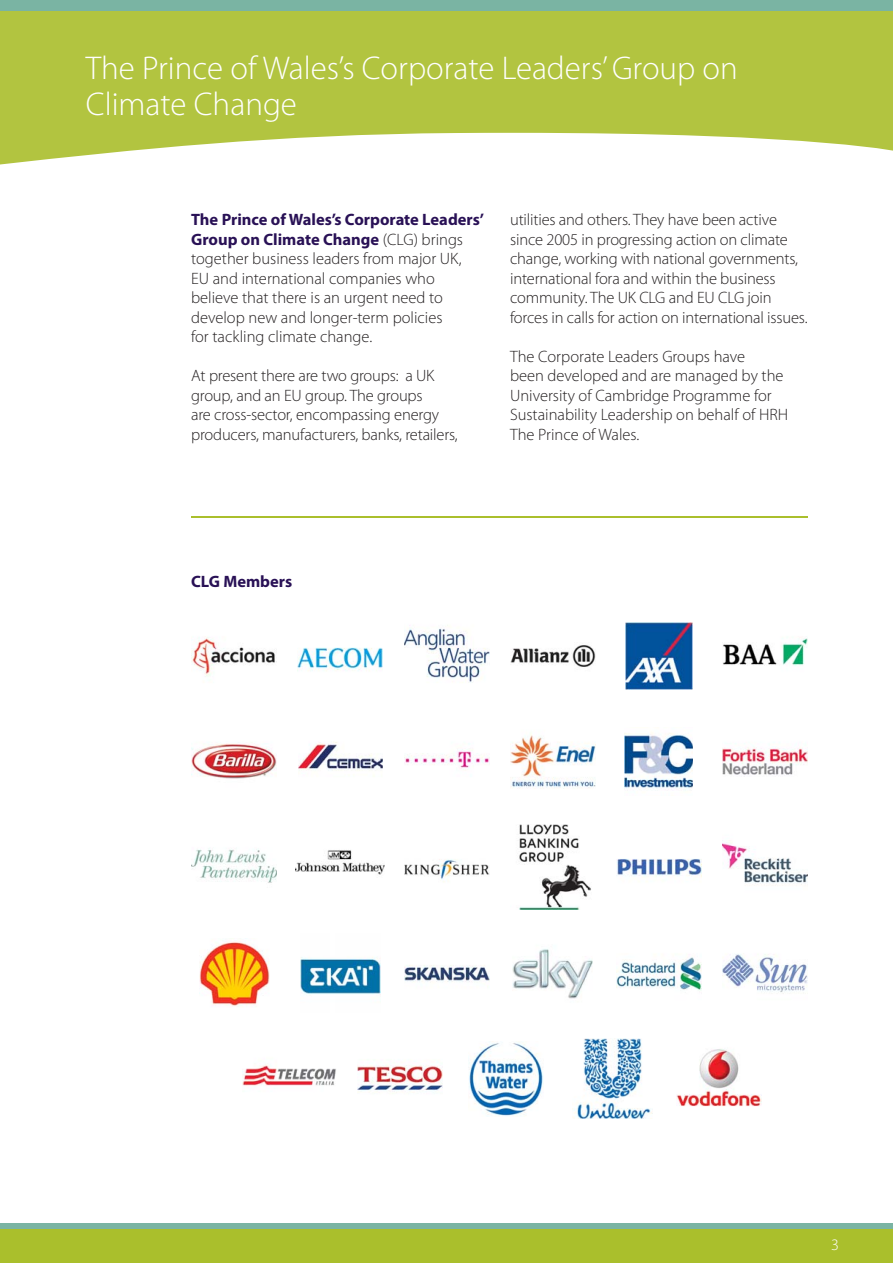
<style>
.page{position:relative;width:893px;height:1263px;background:#fff}
.page>*{position:absolute;margin:0;border:0;box-sizing:border-box;transform-origin:0 0}
.t1{font:300 33px/36px "Myriad Pro";color:#fff}
.t2{font:300 16.5px/19.5px "Myriad Pro";letter-spacing:-.01em;color:#231f20}
.t3{font:700 16.5px "Myriad Pro";color:#291156}
.t4{font:300 16.05px "Myriad Pro";color:#fff}
.s1{font-weight:700;color:#291156}
</style>
<div class="page">
<svg style="left:0;top:10px;width:893px;height:155px;fill:#b2c440"></svg>
<div style="left:0;top:0;width:893px;height:10px;background:#7ab4a3"></div>
<div style="left:0;top:1223px;width:893px;height:8px;background:#7ab4a3"></div>
<div style="left:0;top:1229px;width:893px;height:34px;background:#aabf2c"></div>
<hr style="left:191px;top:516px;width:617px;height:1px;background:#aabf2c">
<img style="left:192px;top:637px;width:85px;height:39px">
<img style="left:298px;top:647px;width:85px;height:24px">
<img style="left:404px;top:625px;width:85px;height:58px">
<img style="left:510px;top:645px;width:85px;height:22px">
<img style="left:723px;top:638px;width:85px;height:28px">
<img style="left:192px;top:742px;width:85px;height:37px">
<img style="left:298px;top:742px;width:85px;height:29px">
<img style="left:404px;top:743px;width:85px;height:27px">
<img style="left:510px;top:733px;width:85px;height:56px">
<img style="left:625px;top:733px;width:68px;height:55px">
<img style="left:723px;top:746px;width:85px;height:29px">
<img style="left:192px;top:848px;width:85px;height:35px">
<img style="left:296px;top:850px;width:89px;height:25px">
<img style="left:404px;top:859px;width:85px;height:23px">
<img style="left:519px;top:825px;width:72px;height:85px">
<img style="left:616px;top:859px;width:85px;height:19px">
<img style="left:723px;top:842px;width:85px;height:43px">
<img style="left:200px;top:942px;width:69px;height:64px">
<img style="left:301px;top:957px;width:79px;height:37px">
<img style="left:404px;top:965px;width:85px;height:17px">
<img style="left:513px;top:949px;width:80px;height:50px">
<img style="left:616px;top:957px;width:85px;height:34px">
<img style="left:723px;top:954px;width:84px;height:40px">
<img style="left:243px;top:1064px;width:93px;height:22px">
<img style="left:358px;top:1065px;width:85px;height:28px">
<img style="left:469px;top:1041px;width:74px;height:75px">
<img style="left:676px;top:1049px;width:85px;height:58px">
<img style="left:572px;top:1039px;width:80px;height:80px">
<img style="left:626px;top:623px;width:66px;height:66px">
<h1 class="t1" style="left:86px;top:52px;width:653px">The Prince of Wales’s Corporate Leaders’ Group on<br>Climate Change</h1>
<p class="t2" style="left:191px;top:211px;width:294px"><span class="s1">The Prince of Wales’s Corporate Leaders’ Group on Climate Change</span> (CLG) brings together business leaders from major UK,<br>EU and international companies who believe that there is an urgent need to develop new and longer-term policies<br>for tackling climate change.</p>
<p class="t2" style="left:191px;top:367px;width:268px">At present there are two groups: a UK group, and an EU group. The groups<br>are cross-sector, encompassing energy producers, manufacturers, banks, retailers,</p>
<p class="t2" style="left:510px;top:211px;width:299px">utilities and others. They have been active since 2005 in progressing action on climate change, working with national governments, international fora and within the business community. The UK CLG and EU CLG join forces in calls for action on international issues.</p>
<p class="t2" style="left:510px;top:348px;width:280px">The Corporate Leaders Groups have<br>been developed and are managed by the University of Cambridge Programme for Sustainability Leadership on behalf of HRH The Prince of Wales.</p>
<p class="t3" style="left:191px;top:575px;width:103px">CLG Members</p>
<p class="t4" style="left:831px;top:1238px;width:9px">3</p>
</div>
